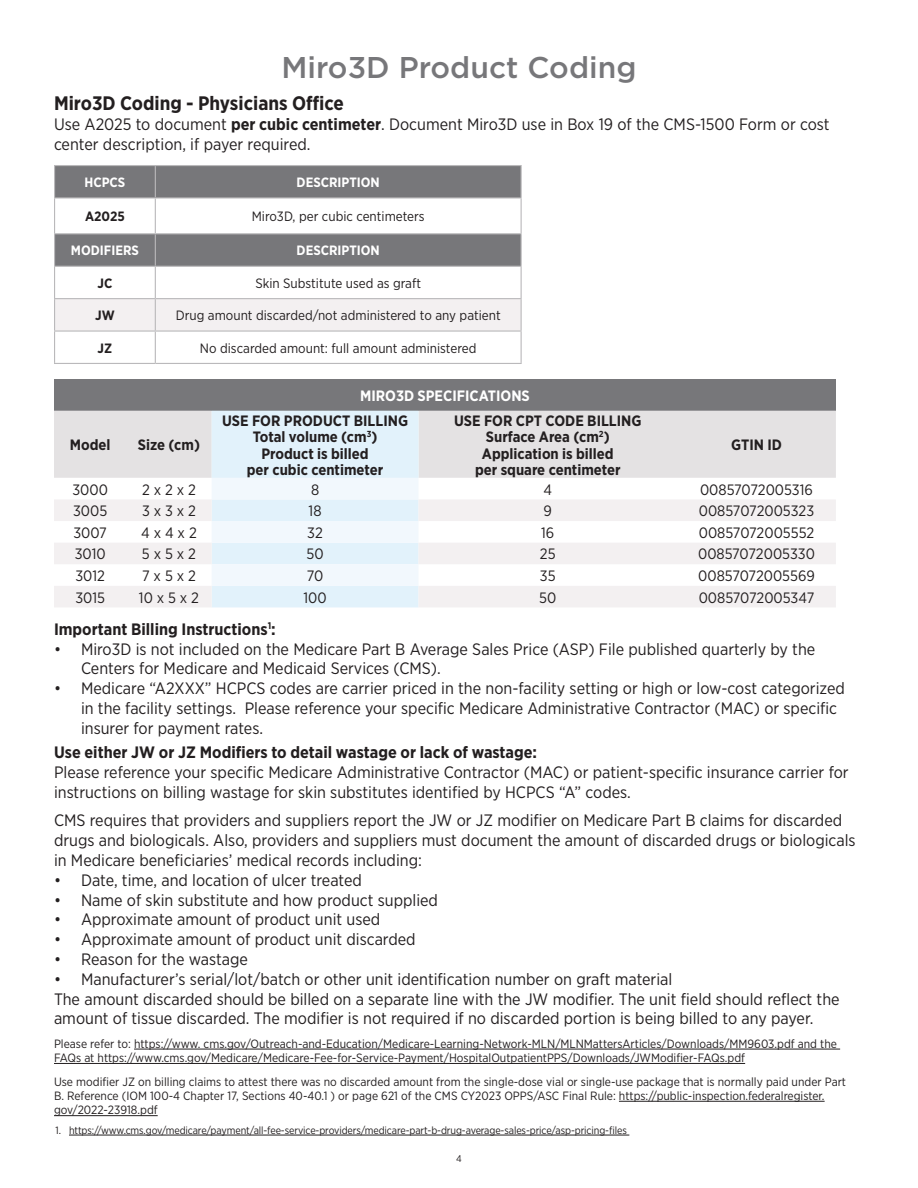
<style>
.page{position:relative;width:918px;height:1188px;background:#fff}
.page>*{position:absolute;margin:0;border:0;box-sizing:border-box;transform-origin:0 0}
.References{font:500 30px "Gotham";color:#77777a}
.References-2{font:700 19.5px "Gotham Narrow";color:#231f20}
.References-3{font:16.5px/19.8px "Gotham Narrow";color:#231f20}
.References-4{font:700 16.5px "Gotham Narrow";color:#231f20}
.bullet{font:700 15px/16.5px "Gotham Narrow";color:#231f20;text-align:center}
.bullet-2{font:15px "Gotham Narrow";color:#231f20}
.bullet-3{font:700 15px "Gotham Narrow";color:#fff}
.t1{font:13.5px "Gotham Narrow";color:#231f20}
.t2{font:700 13.5px "Gotham Narrow";color:#fff}
.t3{font:700 13.5px "Gotham Narrow";color:#231f20}
.References-5{font:12px/14.4px "Gotham Narrow";color:#231f20}
.t4{font:10.5px "Gotham Narrow";letter-spacing:-.01em;color:#231f20}
.t5{font:9.75px "Gotham Narrow";color:#231f20}
.s1{font-weight:700}
</style>
<div class="page">
<hr style="left:134px;top:1049px;width:706px;height:1px;background:#231f20">
<hr style="left:54px;top:1063px;width:691px;height:1px;background:#231f20">
<hr style="left:619px;top:1101px;width:206px;height:1px;background:#231f20">
<hr style="left:54px;top:1115px;width:104px;height:1px;background:#231f20">
<svg style="left:55px;top:166px;width:466px;height:100px;fill:#77777a"></svg>
<div style="left:55px;top:299px;width:466px;height:31px;background:#f3f0f1"></div>
<hr style="left:54px;top:165px;width:101px;height:1px;background:#bab9bb">
<hr style="left:54px;top:166px;width:1px;height:31px;background:#bab9bb">
<hr style="left:155px;top:165px;width:367px;height:1px;background:#bab9bb">
<hr style="left:155px;top:166px;width:1px;height:31px;background:#bab9bb">
<hr style="left:521px;top:166px;width:1px;height:31px;background:#bab9bb">
<hr style="left:54px;top:197px;width:101px;height:2px;background:#bab9bb">
<hr style="left:54px;top:199px;width:1px;height:34px;background:#bab9bb">
<hr style="left:155px;top:197px;width:367px;height:2px;background:#bab9bb">
<hr style="left:155px;top:199px;width:1px;height:34px;background:#bab9bb">
<hr style="left:521px;top:199px;width:1px;height:34px;background:#bab9bb">
<hr style="left:54px;top:233px;width:101px;height:1px;background:#bab9bb">
<hr style="left:54px;top:234px;width:1px;height:32px;background:#bab9bb">
<hr style="left:155px;top:233px;width:367px;height:1px;background:#bab9bb">
<hr style="left:155px;top:234px;width:1px;height:32px;background:#bab9bb">
<hr style="left:521px;top:234px;width:1px;height:32px;background:#bab9bb">
<hr style="left:54px;top:266px;width:101px;height:1px;background:#bab9bb">
<hr style="left:54px;top:267px;width:1px;height:31px;background:#bab9bb">
<hr style="left:155px;top:266px;width:367px;height:1px;background:#bab9bb">
<hr style="left:155px;top:267px;width:1px;height:31px;background:#bab9bb">
<hr style="left:521px;top:267px;width:1px;height:31px;background:#bab9bb">
<hr style="left:54px;top:298px;width:101px;height:1px;background:#bab9bb">
<hr style="left:54px;top:299px;width:1px;height:31px;background:#bab9bb">
<hr style="left:155px;top:298px;width:367px;height:1px;background:#bab9bb">
<hr style="left:155px;top:299px;width:1px;height:31px;background:#bab9bb">
<hr style="left:521px;top:299px;width:1px;height:31px;background:#bab9bb">
<hr style="left:54px;top:330px;width:101px;height:2px;background:#bab9bb">
<hr style="left:54px;top:332px;width:1px;height:31px;background:#bab9bb">
<hr style="left:155px;top:330px;width:367px;height:2px;background:#bab9bb">
<hr style="left:155px;top:332px;width:1px;height:31px;background:#bab9bb">
<hr style="left:521px;top:332px;width:1px;height:31px;background:#bab9bb">
<hr style="left:54px;top:363px;width:101px;height:1px;background:#bab9bb">
<hr style="left:155px;top:363px;width:367px;height:1px;background:#bab9bb">
<div style="left:54px;top:379px;width:782px;height:32px;background:#77777a"></div>
<div style="left:54px;top:411px;width:782px;height:67px;background:#e4e2e3"></div>
<svg style="left:212px;top:411px;width:206px;height:88px"></svg>
<svg style="left:54px;top:499px;width:782px;height:108px"></svg>
<hr style="left:69px;top:1135px;width:560px;height:1px;background:#231f20">
<p class="References" style="left:282px;top:48px;width:356px">Miro3D Product Coding</p>
<p class="References-2" style="left:54px;top:91px;width:291px">Miro3D Coding - Physicians Office</p>
<p class="References-3" style="left:54px;top:114px;width:777px">Use A2025 to document <span class="s1">per cubic centimeter</span>. Document Miro3D use in Box 19 of the CMS-1500 Form or cost center description, if payer required.</p>
<p class="t2" style="left:84px;top:174px;width:42px">HCPCS</p>
<p class="t2" style="left:297px;top:174px;width:85px">DESCRIPTION</p>
<p class="t3" style="left:85px;top:208px;width:41px">A2025</p>
<p class="t1" style="left:252px;top:208px;width:174px">Miro3D, per cubic centimeters</p>
<p class="t2" style="left:71px;top:242px;width:70px">MODIFIERS</p>
<p class="t2" style="left:297px;top:242px;width:85px">DESCRIPTION</p>
<p class="t3" style="left:97px;top:274px;width:16px">JC</p>
<p class="t1" style="left:255px;top:275px;width:167px">Skin Substitute used as graft</p>
<p class="t3" style="left:95px;top:307px;width:21px">JW</p>
<p class="t1" style="left:176px;top:307px;width:326px">Drug amount discarded/not administered to any patient</p>
<p class="t3" style="left:98px;top:339px;width:16px">JZ</p>
<p class="t1" style="left:200px;top:340px;width:278px">No discarded amount: full amount administered</p>
<p class="bullet-3" style="left:360px;top:386px;width:171px">MIRO3D SPECIFICATIONS</p>
<p class="bullet" style="left:70px;top:437px;width:42px">Model</p>
<p class="bullet" style="left:138px;top:437px;width:64px">Size (cm)</p>
<p class="bullet" style="left:222px;top:412px;width:188px">USE FOR PRODUCT BILLING<br>Total volume (cm<sup>3</sup>)</p>
<p class="bullet" style="left:247px;top:445px;width:138px">Product is billed<br>per cubic centimeter</p>
<p class="bullet" style="left:454px;top:412px;width:189px">USE FOR CPT CODE BILLING</p>
<p class="bullet" style="left:475px;top:428px;width:147px">Surface Area (cm<sup>2</sup>)<br>Application is billed per square centimeter</p>
<p class="bullet" style="left:731px;top:437px;width:52px">GTIN ID</p>
<p class="bullet-2" style="left:72px;top:480px;width:37px">3000</p>
<p class="bullet-2" style="left:142px;top:480px;width:55px">2 x 2 x 2</p>
<p class="bullet-2" style="left:311px;top:480px;width:10px">8</p>
<p class="bullet-2" style="left:544px;top:480px;width:10px">4</p>
<p class="bullet-2" style="left:700px;top:480px;width:114px">00857072005316</p>
<p class="bullet-2" style="left:73px;top:502px;width:36px">3005</p>
<p class="bullet-2" style="left:142px;top:502px;width:55px">3 x 3 x 2</p>
<p class="bullet-2" style="left:309px;top:502px;width:14px">18</p>
<p class="bullet-2" style="left:544px;top:502px;width:10px">9</p>
<p class="bullet-2" style="left:699px;top:502px;width:117px">00857072005323</p>
<p class="bullet-2" style="left:73px;top:523px;width:35px">3007</p>
<p class="bullet-2" style="left:141px;top:523px;width:57px">4 x 4 x 2</p>
<p class="bullet-2" style="left:307px;top:523px;width:17px">32</p>
<p class="bullet-2" style="left:541px;top:523px;width:15px">16</p>
<p class="bullet-2" style="left:699px;top:523px;width:117px">00857072005552</p>
<p class="bullet-2" style="left:75px;top:545px;width:32px">3010</p>
<p class="bullet-2" style="left:142px;top:545px;width:56px">5 x 5 x 2</p>
<p class="bullet-2" style="left:307px;top:545px;width:19px">50</p>
<p class="bullet-2" style="left:540px;top:545px;width:17px">25</p>
<p class="bullet-2" style="left:698px;top:545px;width:118px">00857072005330</p>
<p class="bullet-2" style="left:75px;top:566px;width:31px">3012</p>
<p class="bullet-2" style="left:142px;top:566px;width:55px">7 x 5 x 2</p>
<p class="bullet-2" style="left:307px;top:566px;width:18px">70</p>
<p class="bullet-2" style="left:540px;top:566px;width:17px">35</p>
<p class="bullet-2" style="left:698px;top:566px;width:118px">00857072005569</p>
<p class="bullet-2" style="left:75px;top:588px;width:31px">3015</p>
<p class="bullet-2" style="left:139px;top:588px;width:62px">10 x 5 x 2</p>
<p class="bullet-2" style="left:303px;top:588px;width:25px">100</p>
<p class="bullet-2" style="left:539px;top:588px;width:19px">50</p>
<p class="bullet-2" style="left:699px;top:588px;width:117px">00857072005347</p>
<p class="References-4" style="left:54px;top:618px;width:223px">Important Billing Instructions<sup>1</sup>:</p>
<p class="References-3" style="left:81px;top:639px;width:736px;text-indent:-27px">• Miro3D is not included on the Medicare Part B Average Sales Price (ASP) File published quarterly by the<br>Centers for Medicare and Medicaid Services (CMS).</p>
<p class="References-3" style="left:81px;top:678px;width:765px;text-indent:-27px">• Medicare “A2XXX” HCPCS codes are carrier priced in the non-facility setting or high or low-cost categorized in the facility settings. Please reference your specific Medicare Administrative Contractor (MAC) or specific insurer for payment rates.</p>
<p class="References-4" style="left:54px;top:742px;width:485px">Use either JW or JZ Modifiers to detail wastage or lack of wastage:</p>
<p class="References-3" style="left:54px;top:762px;width:796px">Please reference your specific Medicare Administrative Contractor (MAC) or patient-specific insurance carrier for instructions on billing wastage for skin substitutes identified by HCPCS “A” codes.</p>
<p class="References-3" style="left:54px;top:810px;width:803px">CMS requires that providers and suppliers report the JW or JZ modifier on Medicare Part B claims for discarded drugs and biologicals. Also, providers and suppliers must document the amount of discarded drugs or biologicals in Medicare beneficiaries’ medical records including:</p>
<p class="References-3" style="left:54px;top:870px;width:309px">• Date, time, and location of ulcer treated</p>
<p class="References-3" style="left:54px;top:890px;width:386px">• Name of skin substitute and how product supplied</p>
<p class="References-3" style="left:54px;top:909px;width:328px">• Approximate amount of product unit used</p>
<p class="References-3" style="left:54px;top:929px;width:363px">• Approximate amount of product unit discarded</p>
<p class="References-3" style="left:54px;top:949px;width:196px">• Reason for the wastage</p>
<p class="References-3" style="left:54px;top:969px;width:620px">• Manufacturer’s serial/lot/batch or other unit identification number on graft material</p>
<p class="References-3" style="left:54px;top:989px;width:787px">The amount discarded should be billed on a separate line with the JW modifier. The unit field should reflect the amount of tissue discarded. The modifier is not required if no discarded portion is being billed to any payer.</p>
<p class="References-5" style="left:54px;top:1036px;width:785px">Please refer to: https://www. cms.gov/Outreach-and-Education/Medicare-Learning-Network-MLN/MLNMattersArticles/Downloads/MM9603.pdf and the<br>FAQs at https://www.cms.gov/Medicare/Medicare-Fee-for-Service-Payment/HospitalOutpatientPPS/Downloads/JWModifier-FAQs.pdf</p>
<p class="References-5" style="left:54px;top:1074px;width:794px">Use modifier JZ on billing claims to attest there was no discarded amount from the single-dose vial or single-use package that is normally paid under Part<br>B. Reference (IOM 100-4 Chapter 17, Sections 40-40.1 ) or page 621 of the CMS CY2023 OPPS/ASC Final Rule: https://public-inspection.federalregister. gov/2022-23918.pdf</p>
<p class="t4" style="left:56px;top:1124px;width:573px">1. https://www.cms.gov/medicare/payment/all-fee-service-providers/medicare-part-b-drug-average-sales-price/asp-pricing-files</p>
<p class="t5" style="left:456px;top:1153px;width:7px">4</p>
</div>
